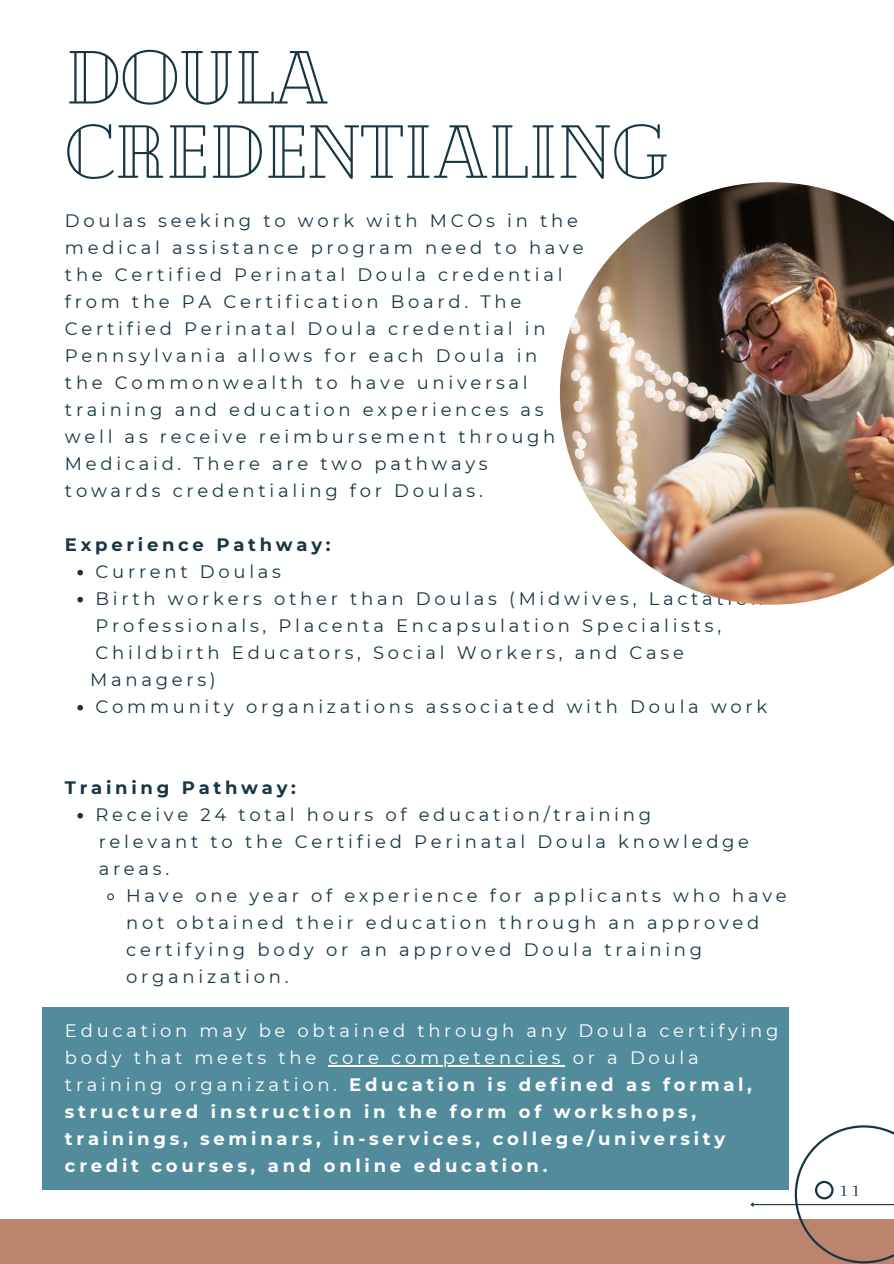
<style>
.page{position:relative;width:894px;height:1264px;background:#fff}
.page>*{position:absolute;margin:0;border:0;box-sizing:border-box;transform-origin:0 0}
.t1{font:75px/74.2px "Cheque";color:#163645}
.t2{font:18px/27px "Montserrat";letter-spacing:.205em;color:#163645}
.t3{font:700 18px/27px "Montserrat";letter-spacing:.205em;color:#fff}
.t4{font:700 18px "Montserrat";letter-spacing:.205em;color:#163645}
.t5{font:18px "Arapey";color:#163645}
.s1{font-weight:400}
</style>
<div class="page">
<div style="left:42px;top:1007px;width:746px;height:183px;background:#528c9c"></div>
<svg style="left:77px;top:570px;width:6px;height:5px"></svg>
<svg style="left:77px;top:597px;width:6px;height:5px"></svg>
<svg style="left:77px;top:705px;width:6px;height:5px"></svg>
<svg style="left:77px;top:813px;width:6px;height:5px"></svg>
<svg style="left:107px;top:893px;width:7px;height:8px"></svg>
<hr style="left:328px;top:1065px;width:236px;height:1px;background:#fff">
<div style="left:0;top:1218px;width:893px;height:45px;background:#bc846c"></div>
<hr style="left:751px;top:1203px;width:142px;height:2px;background:#163645">
<svg style="left:794px;top:1125px;width:99px;height:138px"></svg>
<img style="left:559px;top:182px;width:334px;height:422px">
<h1 class="t1" style="left:65px;top:36px;width:604px">DOULA<br>CREDENTIALING</h1>
<p class="t2" style="left:65px;top:206px;width:520px">Doulas seeking to work with MCOs in the medical assistance program need to have the Certified Perinatal Doula credential from the PA Certification Board. The Certified Perinatal Doula credential in Pennsylvania allows for each Doula in<br>the Commonwealth to have universal training and education experiences as well as receive reimbursement through Medicaid. There are two pathways towards credentialing for Doulas.</p>
<p class="t4" style="left:65px;top:533px;width:267px">Experience Pathway:</p>
<p class="t2" style="left:90px;top:557px;width:678px">Current Doulas<br>Birth workers other than Doulas (Midwives, Lactation Professionals, Placenta Encapsulation Specialists, Childbirth Educators, Social Workers, and Case Managers)<br>Community organizations associated with Doula work</p>
<p class="t4" style="left:65px;top:776px;width:232px">Training Pathway:</p>
<p class="t2" style="left:96px;top:800px;width:655px">Receive 24 total hours of education/training relevant to the Certified Perinatal Doula knowledge areas.</p>
<p class="t2" style="left:126px;top:881px;width:661px">Have one year of experience for applicants who have not obtained their education through an approved certifying body or an approved Doula training organization.</p>
<p class="t3" style="left:65px;top:1016px;width:714px"><span class="s1">Education may be obtained through any Doula certifying body that meets the core competencies or a Doula training organization.</span> Education is defined as formal, structured instruction in the form of workshops, trainings, seminars, in-services, college/university credit courses, and online education.</p>
<p class="t5" style="left:839px;top:1180px;width:22px">11</p>
</div>
